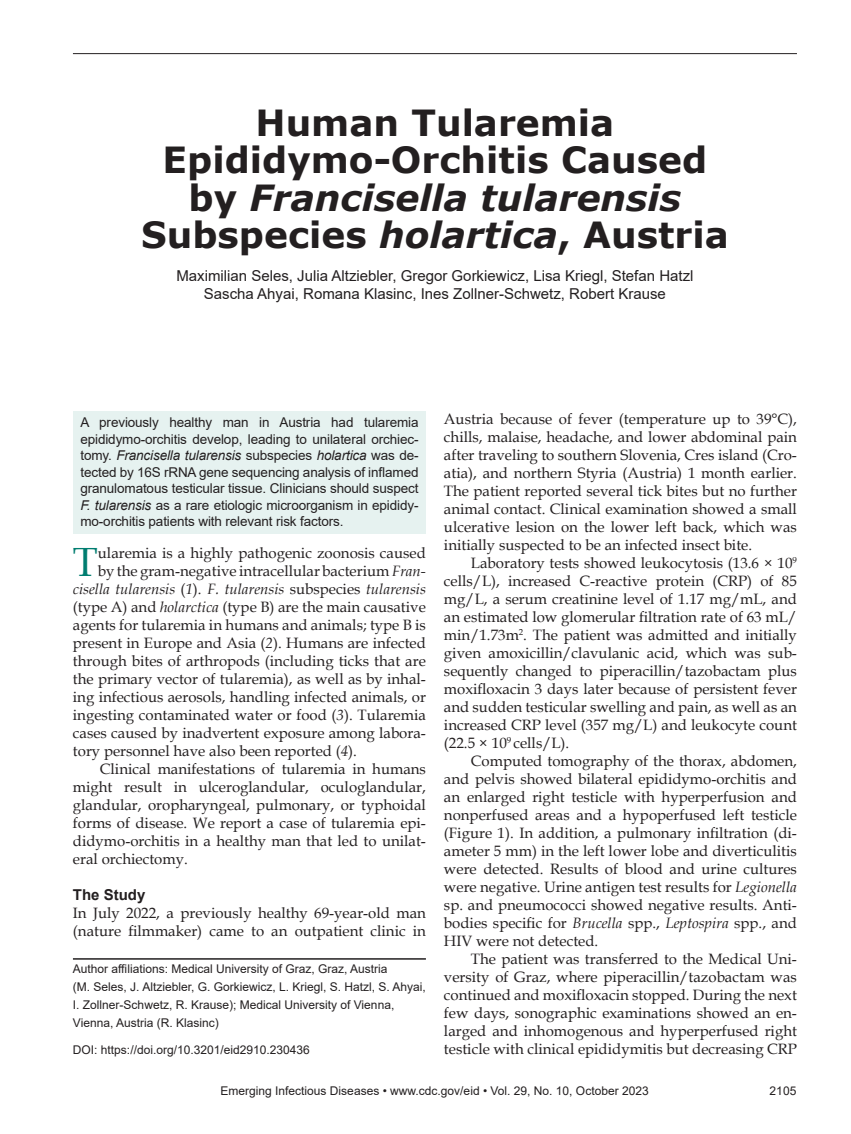
<style>
.page{position:relative;width:851px;height:1134px;background:#fff}
.page>*{position:absolute;margin:0;border:0;box-sizing:border-box;transform-origin:0 0}
.t1{font:40.8px "Book Antiqua";color:#007d70}
.t2{font:700 36px/37.5px "Verdana";color:#231f20;text-align:center}
.t3{font:15px/18px "Book Antiqua";color:#231f20;text-align:justify}
.t4{font:15px/18px "Arial";color:#231f20;text-align:center}
.t5{font:italic 15px "Book Antiqua";color:#231f20}
.t6{font:700 15px "Arial";color:#231f20}
.t7{font:13.5px/16.5px "Arial";letter-spacing:-.01em;color:#231f20;text-align:justify}
.t8{font:12px/18px "Arial";color:#231f20}
.s1{font-style:italic}
.s2{font-style:normal}
</style>
<div class="page">
<hr style="left:73px;top:53px;width:723px;height:1px;background:#231f20">
<hr style="left:73px;top:958px;width:353px;height:2px;background:#231f20">
<div style="left:73px;top:411px;width:353px;height:123px;background:#e6f2f0"></div>
<h2 class="t2" style="left:141px;top:103px;width:589px">Human Tularemia<br>Epididymo-Orchitis Caused by <span class="s1">Francisella tularensis<br></span>Subspecies <span class="s1">holartica</span>, Austria</h2>
<p class="t4" style="left:176px;top:267px;width:518px">Maximilian Seles, Julia Altziebler, Gregor Gorkiewicz, Lisa Kriegl, Stefan Hatzl<br>Sascha Ahyai, Romana Klasinc, Ines Zollner-Schwetz, Robert Krause</p>
<p class="t7" style="left:80px;top:414px;width:339px">A previously healthy man in Austria had tularemia epididymo-orchitis develop, leading to unilateral orchiec&shy;tomy. <span class="s1">Francisella tularensis</span> subspecies <span class="s1">holartica</span> was de&shy;tected by 16S rRNA gene sequencing analysis of inflamed granulomatous testicular tissue. Clinicians should suspect <span class="s1">F. tularensis</span> as a rare etiologic microorganism in epididy&shy;mo-orchitis patients with relevant risk factors.</p>
<h1 class="t1" style="left:73px;top:534px;width:26px">T</h1>
<p class="t3" style="left:98px;top:544px;width:329px">ularemia is a highly pathogenic zoonosis caused</p>
<p class="t3" style="left:98px;top:562px;width:329px">by the gram-negative intracellular bacterium <span class="s1">Fran-</span></p>
<p class="t5" style="left:73px;top:578px;width:354px">cisella tularensis <span class="s2">(</span>1<span class="s2">).</span> F. tularensis <span class="s2">subspecies</span> tularensis</p>
<p class="t3" style="left:73px;top:598px;width:354px">(type A) and <span class="s1">holarctica</span> (type B) are the main causative</p>
<p class="t3" style="left:73px;top:616px;width:354px">agents for tularemia in humans and animals; type B is</p>
<p class="t3" style="left:73px;top:634px;width:354px">present in Europe and Asia (<span class="s1">2</span>). Humans are infected</p>
<p class="t3" style="left:73px;top:652px;width:354px">through bites of arthropods (including ticks that are</p>
<p class="t3" style="left:73px;top:670px;width:354px">the primary vector of tularemia), as well as by inhal-</p>
<p class="t3" style="left:73px;top:688px;width:354px">ing infectious aerosols, handling infected animals, or</p>
<p class="t3" style="left:73px;top:706px;width:354px">ingesting contaminated water or food (<span class="s1">3</span>). Tularemia</p>
<p class="t3" style="left:73px;top:724px;width:354px">cases caused by inadvertent exposure among labora-</p>
<p class="t3" style="left:73px;top:742px;width:285px">tory personnel have also been reported (<span class="s1">4</span>).</p>
<p class="t3" style="left:100px;top:760px;width:327px">Clinical manifestations of tularemia in humans</p>
<p class="t3" style="left:73px;top:778px;width:354px">might result in ulceroglandular, oculoglandular,</p>
<p class="t3" style="left:73px;top:796px;width:354px">glandular, oropharyngeal, pulmonary, or typhoidal</p>
<p class="t3" style="left:73px;top:814px;width:354px">forms of disease. We report a case of tularemia epi-</p>
<p class="t3" style="left:73px;top:832px;width:354px">didymo-orchitis in a healthy man that led to unilat-</p>
<p class="t3" style="left:73px;top:850px;width:116px">eral orchiectomy.</p>
<p class="t6" style="left:73px;top:884px;width:74px">The Study</p>
<p class="t3" style="left:73px;top:904px;width:354px">In July 2022, a previously healthy 69-year-old man (nature filmmaker) came to an outpatient clinic in</p>
<p class="t8" style="left:73px;top:960px;width:354px">Author affiliations: Medical University of Graz, Graz, Austria<br>(M. Seles, J. Altziebler, G. Gorkiewicz, L. Kriegl, S. Hatzl, S. Ahyai, I. Zollner-Schwetz, R. Krause); Medical University of Vienna, Vienna, Austria (R. Klasinc)</p>
<p class="t8" style="left:73px;top:1041px;width:238px">DOI: https://doi.org/10.3201/eid2910.230436</p>
<p class="t3" style="left:444px;top:409px;width:354px">Austria because of fever (temperature up to 39°C), chills, malaise, headache, and lower abdominal pain after traveling to southern Slovenia, Cres island (Cro&shy;atia), and northern Styria (Austria) 1 month earlier.<br>The patient reported several tick bites but no further animal contact. Clinical examination showed a small ulcerative lesion on the lower left back, which was initially suspected to be an infected insect bite.</p>
<p class="t3" style="left:444px;top:553px;width:354px;text-indent:27px">Laboratory tests showed leukocytosis (13.6 × 10<sup>9 </sup>cells/L), increased C-reactive protein (CRP) of 85 mg/L, a serum creatinine level of 1.17 mg/mL, and an estimated low glomerular filtration rate of 63 mL/ min/1.73m<sup>2</sup>. The patient was admitted and initially given amoxicillin/clavulanic acid, which was sub&shy;sequently changed to piperacillin/tazobactam plus moxifloxacin 3 days later because of persistent fever and sudden testicular swelling and pain, as well as an increased CRP level (357 mg/L) and leukocyte count (22.5 × 10<sup>9</sup> cells/L).</p>
<p class="t3" style="left:444px;top:751px;width:354px;text-indent:27px">Computed tomography of the thorax, abdomen, and pelvis showed bilateral epididymo-orchitis and an enlarged right testicle with hyperperfusion and nonperfused areas and a hypoperfused left testicle (Figure 1). In addition, a pulmonary infiltration (di&shy;ameter 5 mm) in the left lower lobe and diverticulitis were detected. Results of blood and urine cultures were negative. Urine antigen test results for <span class="s1">Legionella </span>sp. and pneumococci showed negative results. Anti&shy;bodies specific for <span class="s1">Brucella</span> spp., <span class="s1">Leptospira</span> spp., and HIV were not detected.</p>
<p class="t3" style="left:444px;top:949px;width:354px;text-indent:27px">The patient was transferred to the Medical Uni&shy;versity of Graz, where piperacillin/tazobactam was continued and moxifloxacin stopped. During the next few days, sonographic examinations showed an en&shy;larged and inhomogenous and hyperperfused right testicle with clinical epididymitis but decreasing CRP</p>
<p class="t8" style="left:220px;top:1082px;width:429px">Emerging Infectious Diseases • www.cdc.gov/eid • Vol. 29, No. 10, October 2023</p>
<p class="t8" style="left:769px;top:1082px;width:28px">2105</p>
</div>
